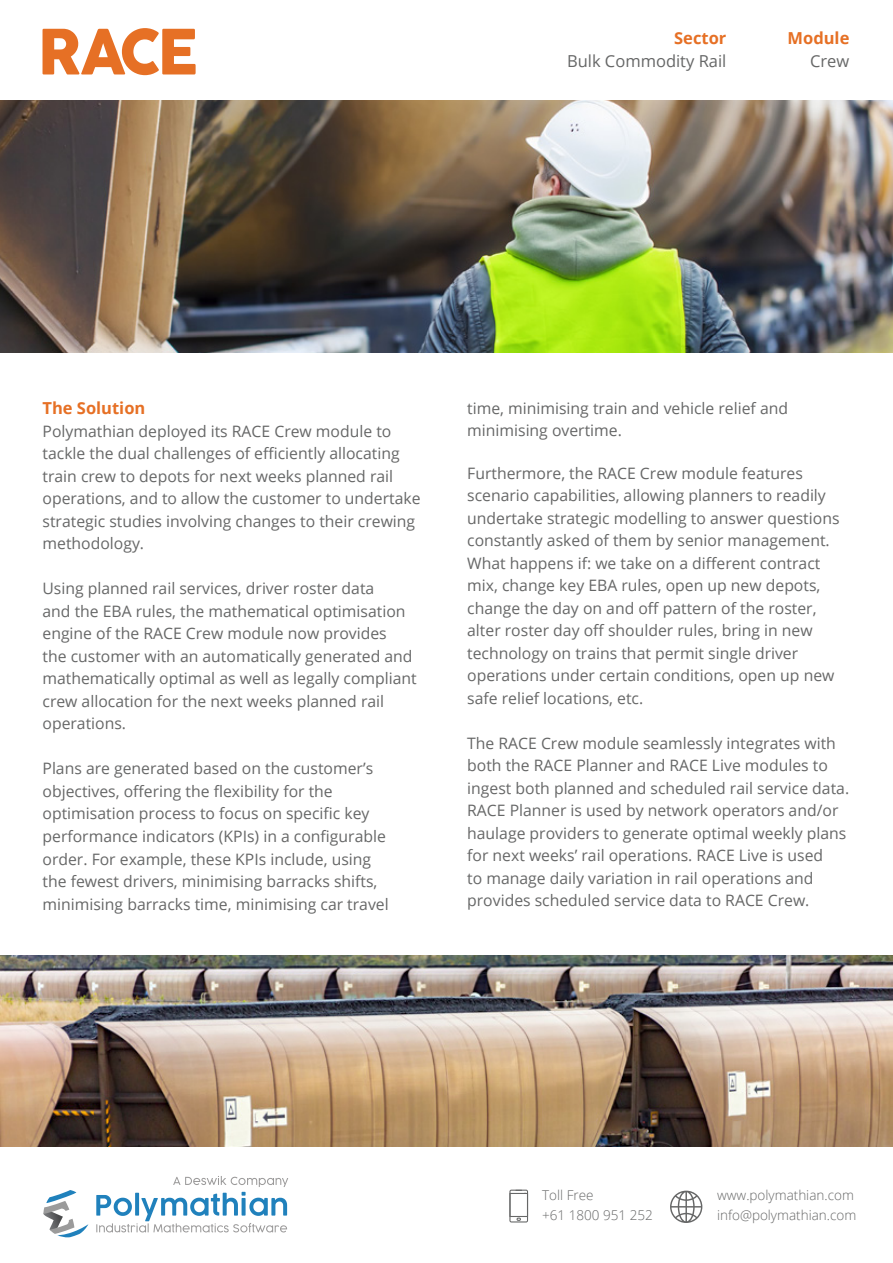
<style>
.page{position:relative;width:893px;height:1263px;background:#fff}
.page>*{position:absolute;margin:0;border:0;box-sizing:border-box;transform-origin:0 0}
.t1{font:700 16.5px "Open Sans";color:#e67025}
.t2{font:16.5px "Open Sans";color:#666767}
.t3{font:15.75px/22.5px "Open Sans";color:#666767}
.t4{font:300 13.5px/19.5px "Open Sans";color:#666767}
</style>
<div class="page">
<svg style="left:509px;top:1189px;width:19px;height:33px"></svg>
<svg style="left:670px;top:1190px;width:32px;height:33px"></svg>
<svg style="left:43px;top:1190px;width:45px;height:47px"></svg>
<svg style="left:96px;top:1176px;width:192px;height:56px"></svg>
<img style="left:0;top:101px;width:893px;height:252px">
<img style="left:0;top:955px;width:893px;height:192px">
<svg style="left:43px;top:28px;width:153px;height:47px"></svg>
<p class="t1" style="left:674px;top:27px;width:54px">Sector</p>
<p class="t2" style="left:567px;top:49px;width:161px">Bulk Commodity Rail</p>
<p class="t1" style="left:787px;top:27px;width:63px">Module</p>
<p class="t2" style="left:810px;top:49px;width:41px">Crew</p>
<p class="t1" style="left:43px;top:397px;width:104px">The Solution</p>
<p class="t3" style="left:43px;top:419px;width:380px">Polymathian deployed its RACE Crew module to tackle the dual challenges of efficiently allocating train crew to depots for next weeks planned rail operations, and to allow the customer to undertake strategic studies involving changes to their crewing methodology.</p>
<p class="t3" style="left:43px;top:577px;width:376px">Using planned rail services, driver roster data<br>and the EBA rules, the mathematical optimisation engine of the RACE Crew module now provides<br>the customer with an automatically generated and mathematically optimal as well as legally compliant crew allocation for the next weeks planned rail operations.</p>
<p class="t3" style="left:43px;top:757px;width:348px">Plans are generated based on the customer’s objectives, offering the flexibility for the optimisation process to focus on specific key performance indicators (KPIs) in a configurable order. For example, these KPIs include, using the fewest drivers, minimising barracks shifts, minimising barracks time, minimising car travel</p>
<p class="t3" style="left:467px;top:396px;width:322px">time, minimising train and vehicle relief and minimising overtime.</p>
<p class="t3" style="left:467px;top:461px;width:374px">Furthermore, the RACE Crew module features scenario capabilities, allowing planners to readily undertake strategic modelling to answer questions constantly asked of them by senior management.<br>What happens if: we take on a different contract mix, change key EBA rules, open up new depots, change the day on and off pattern of the roster, alter roster day off shoulder rules, bring in new technology on trains that permit single driver operations under certain conditions, open up new safe relief locations, etc.</p>
<p class="t3" style="left:467px;top:731px;width:383px">The RACE Crew module seamlessly integrates with both the RACE Planner and RACE Live modules to ingest both planned and scheduled rail service data.<br>RACE Planner is used by network operators and/or haulage providers to generate optimal weekly plans for next weeks’ rail operations. RACE Live is used<br>to manage daily variation in rail operations and provides scheduled service data to RACE Crew.</p>
<p class="t4" style="left:542px;top:1185px;width:112px">Toll Free<br>+61 1800 951 252</p>
<p class="t4" style="left:717px;top:1185px;width:141px">www.polymathian.com info@polymathian.com</p>
</div>
